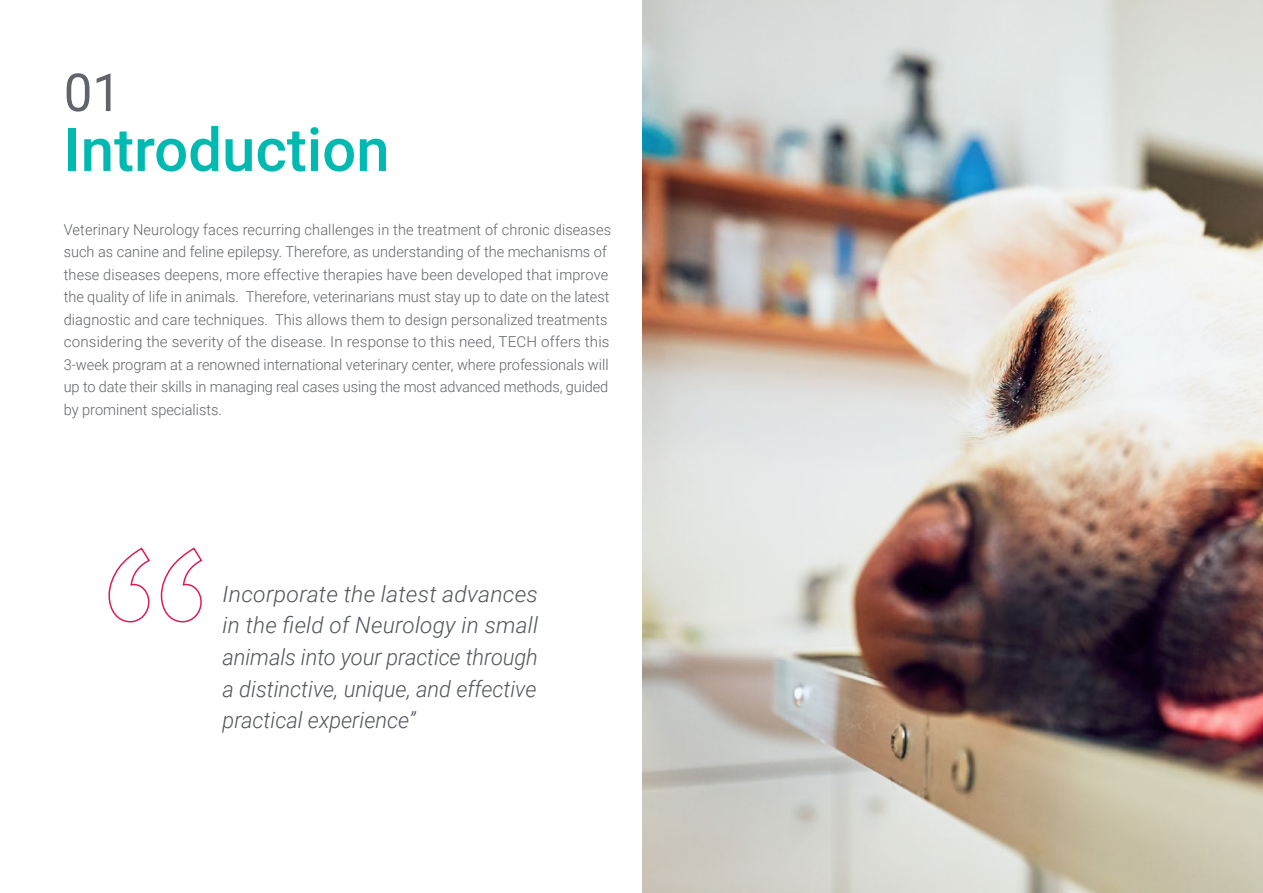
<style>
.page{position:relative;width:1263px;height:893px;background:#fff}
.page>*{position:absolute;margin:0;border:0;box-sizing:border-box;transform-origin:0 0}
.t1{font:500 60px "Roboto";color:#00bab2}
.t2{font:52.5px "Roboto";color:#61646a}
.t3{font:italic 300 22.5px/31.5px "Roboto";color:#52555b;text-align:justify}
.t4{font:300 15px/22.5px "Roboto";color:#61646a}
</style>
<div class="page">
<svg style="left:108px;top:547px;width:95px;height:76px"></svg>
<img style="left:642px;top:0;width:621px;height:893px">
<h2 class="t2" style="left:64px;top:56px;width:59px">01</h2>
<h1 class="t1" style="left:64px;top:108px;width:327px">Introduction</h1>
<p class="t4" style="left:64px;top:217px;width:549px">Veterinary Neurology faces recurring challenges in the treatment of chronic diseases such as canine and feline epilepsy. Therefore, as understanding of the mechanisms of these diseases deepens, more effective therapies have been developed that improve the quality of life in animals. Therefore, veterinarians must stay up to date on the latest diagnostic and care techniques. This allows them to design personalized treatments considering the severity of the disease. In response to this need, TECH offers this 3-week program at a renowned international veterinary center, where professionals will up to date their skills in managing real cases using the most advanced methods, guided by prominent specialists.</p>
<h3 class="t3" style="left:223px;top:577px;width:317px">Incorporate the latest advances in the field of Neurology in small animals into your practice through a distinctive, unique, and effective practical experience”</h3>
</div>
